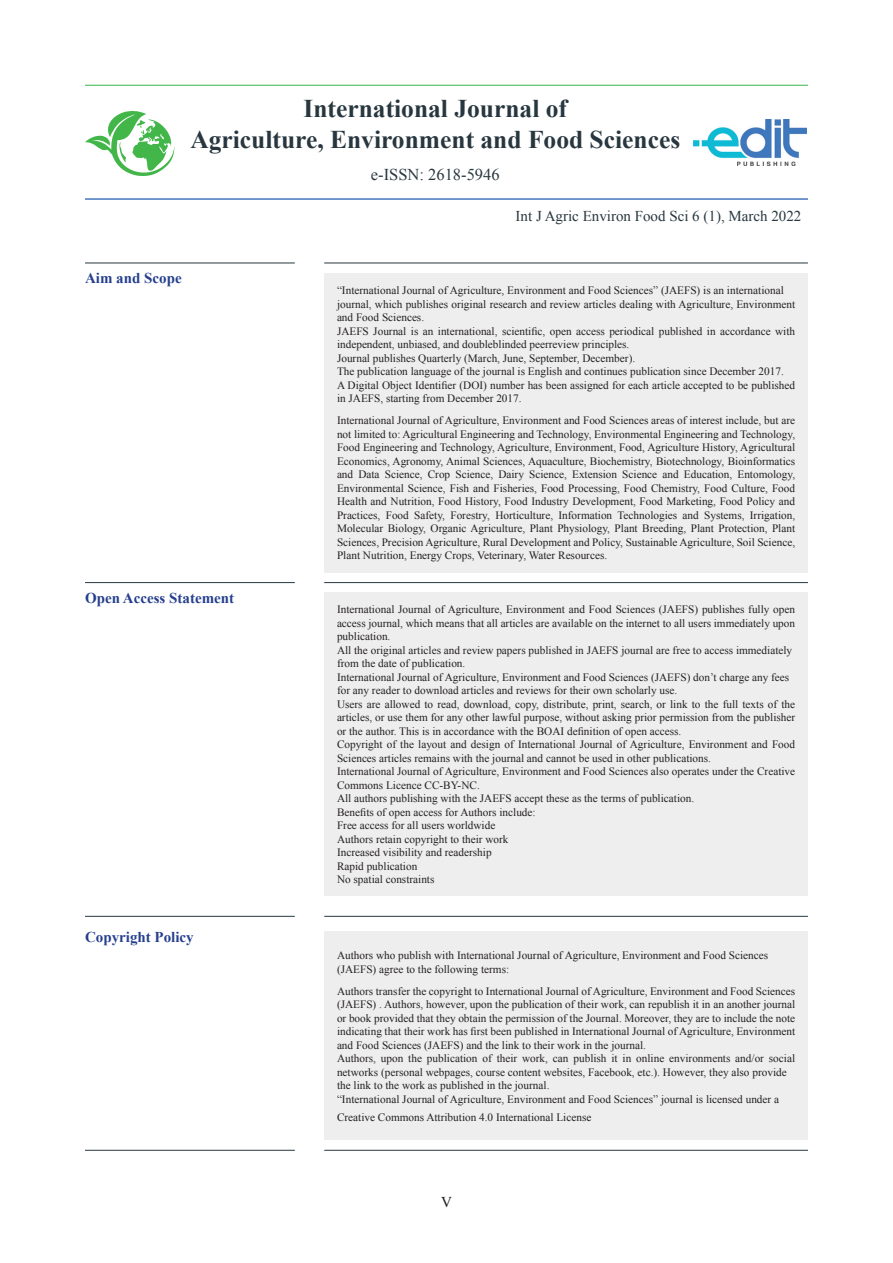
<style>
.page{position:relative;width:893px;height:1263px;background:#fff}
.page>*{position:absolute;margin:0;border:0;box-sizing:border-box;transform-origin:0 0}
.t1{font:700 25.5px "Times New Roman";color:#28373f}
.t2{font:16.5px "Times New Roman";color:#28373f}
.t3{font:700 15px "Times New Roman";color:#253f8e}
.t4{font:15px "Times New Roman";color:#28373f}
.t5{font:15px "Times New Roman";color:#231f20}
.t6{font:11.25px/13.5px "Times New Roman";color:#231f20}
</style>
<div class="page">
<hr style="left:85px;top:263px;width:210px;height:1px;background:#28373f">
<hr style="left:324px;top:263px;width:484px;height:1px;background:#28373f">
<hr style="left:85px;top:582px;width:210px;height:1px;background:#28373f">
<hr style="left:324px;top:582px;width:484px;height:1px;background:#28373f">
<hr style="left:85px;top:916px;width:210px;height:1px;background:#28373f">
<hr style="left:324px;top:916px;width:484px;height:1px;background:#28373f">
<hr style="left:85px;top:1150px;width:210px;height:1px;background:#28373f">
<hr style="left:324px;top:1150px;width:484px;height:1px;background:#28373f">
<div style="left:324px;top:273px;width:484px;height:300px;background:#eeeeef"></div>
<div style="left:324px;top:592px;width:484px;height:304px;background:#eeeeef"></div>
<div style="left:324px;top:931px;width:484px;height:209px;background:#eeeeef"></div>
<hr style="left:85px;top:198px;width:723px;height:2px;background:#4576bc">
<hr style="left:85px;top:85px;width:723px;height:1px;background:#35b44a">
<img style="left:693px;top:119px;width:114px;height:46px">
<svg style="left:85px;top:111px;width:89px;height:65px"></svg>
<p class="t1" style="left:304px;top:91px;width:265px">International Journal of</p>
<p class="t1" style="left:190px;top:122px;width:491px">Agriculture, Environment and Food Sciences</p>
<p class="t2" style="left:371px;top:164px;width:130px">e-ISSN: 2618-5946</p>
<p class="t4" style="left:516px;top:206px;width:287px">Int J Agric Environ Food Sci 6 (1), March 2022</p>
<p class="t3" style="left:85px;top:268px;width:98px">Aim and Scope</p>
<p class="t6" style="left:337px;top:283px;width:448px">“International Journal of Agriculture, Environment and Food Sciences” (JAEFS) is an international</p>
<p class="t6" style="left:337px;top:297px;width:460px">journal, which publishes original research and review articles dealing with Agriculture, Environment and Food Sciences.</p>
<p class="t6" style="left:337px;top:324px;width:460px">JAEFS Journal is an international, scientific, open access periodical published in accordance with independent, unbiased, and doubleblinded peerreview principles.</p>
<p class="t6" style="left:337px;top:351px;width:300px">Journal publishes Quarterly (March, June, September, December).</p>
<p class="t6" style="left:337px;top:364px;width:448px">The publication language of the journal is English and continues publication since December 2017.</p>
<p class="t6" style="left:337px;top:378px;width:460px">A Digital Object Identifier (DOI) number has been assigned for each article accepted to be published in JAEFS, starting from December 2017.</p>
<p class="t6" style="left:337px;top:413px;width:460px;text-align:justify">International Journal of Agriculture, Environment and Food Sciences areas of interest include, but are not limited to: Agricultural Engineering and Technology, Environmental Engineering and Technology, Food Engineering and Technology, Agriculture, Environment, Food, Agriculture History, Agricultural Economics, Agronomy, Animal Sciences, Aquaculture, Biochemistry, Biotechnology, Bioinformatics and Data Science, Crop Science, Dairy Science, Extension Science and Education, Entomology, Environmental Science, Fish and Fisheries, Food Processing, Food Chemistry, Food Culture, Food Health and Nutrition, Food History, Food Industry Development, Food Marketing, Food Policy and Practices, Food Safety, Forestry, Horticulture, Information Technologies and Systems, Irrigation, Molecular Biology, Organic Agriculture, Plant Physiology, Plant Breeding, Plant Protection, Plant Sciences, Precision Agriculture, Rural Development and Policy, Sustainable Agriculture, Soil Science, Plant Nutrition, Energy Crops, Veterinary, Water Resources.</p>
<p class="t3" style="left:85px;top:587px;width:151px">Open Access Statement</p>
<p class="t3" style="left:85px;top:926px;width:110px">Copyright Policy</p>
<p class="t6" style="left:337px;top:602px;width:460px">International Journal of Agriculture, Environment and Food Sciences (JAEFS) publishes fully open access journal, which means that all articles are available on the internet to all users immediately upon</p>
<p class="t6" style="left:337px;top:629px;width:55px">publication.</p>
<p class="t6" style="left:337px;top:643px;width:457px">All the original articles and review papers published in JAEFS journal are free to access immediately</p>
<p class="t6" style="left:337px;top:656px;width:130px">from the date of publication.</p>
<p class="t6" style="left:337px;top:670px;width:454px">International Journal of Agriculture, Environment and Food Sciences (JAEFS) don’t charge any fees</p>
<p class="t6" style="left:337px;top:683px;width:342px">for any reader to download articles and reviews for their own scholarly use.</p>
<p class="t6" style="left:337px;top:697px;width:460px;text-align:justify">Users are allowed to read, download, copy, distribute, print, search, or link to the full texts of the articles, or use them for any other lawful purpose, without asking prior permission from the publisher or the author. This is in accordance with the BOAI definition of open access.</p>
<p class="t6" style="left:337px;top:737px;width:460px">Copyright of the layout and design of International Journal of Agriculture, Environment and Food<br>Sciences articles remains with the journal and cannot be used in other publications.</p>
<p class="t6" style="left:337px;top:764px;width:460px">International Journal of Agriculture, Environment and Food Sciences also operates under the Creative<br>Commons Licence CC-BY-NC.</p>
<p class="t6" style="left:337px;top:791px;width:359px">All authors publishing with the JAEFS accept these as the terms of publication.</p>
<p class="t6" style="left:337px;top:805px;width:200px">Benefits of open access for Authors include:</p>
<p class="t6" style="left:337px;top:818px;width:160px">Free access for all users worldwide</p>
<p class="t6" style="left:337px;top:832px;width:173px">Authors retain copyright to their work</p>
<p class="t6" style="left:337px;top:845px;width:156px">Increased visibility and readership</p>
<p class="t6" style="left:337px;top:859px;width:82px">Rapid publication</p>
<p class="t6" style="left:337px;top:872px;width:99px">No spatial constraints</p>
<p class="t6" style="left:337px;top:948px;width:433px">Authors who publish with International Journal of Agriculture, Environment and Food Sciences</p>
<p class="t6" style="left:337px;top:962px;width:174px">(JAEFS) agree to the following terms:</p>
<p class="t6" style="left:337px;top:984px;width:460px">Authors transfer the copyright to International Journal of Agriculture, Environment and Food Sciences</p>
<p class="t6" style="left:337px;top:997px;width:460px">(JAEFS) . Authors, however, upon the publication of their work, can republish it in an another journal or book provided that they obtain the permission of the Journal. Moreover, they are to include the note</p>
<p class="t6" style="left:337px;top:1024px;width:460px">indicating that their work has first been published in International Journal of Agriculture, Environment</p>
<p class="t6" style="left:337px;top:1038px;width:311px">and Food Sciences (JAEFS) and the link to their work in the journal.</p>
<p class="t6" style="left:337px;top:1051px;width:460px">Authors, upon the publication of their work, can publish it in online environments and/or social networks (personal webpages, course content websites, Facebook, etc.). However, they also provide</p>
<p class="t6" style="left:337px;top:1078px;width:214px">the link to the work as published in the journal.</p>
<p class="t6" style="left:337px;top:1092px;width:444px">“International Journal of Agriculture, Environment and Food Sciences” journal is licensed under a</p>
<p class="t6" style="left:337px;top:1110px;width:256px">Creative Commons Attribution 4.0 International License</p>
<p class="t5" style="left:441px;top:1192px;width:12px">V</p>
</div>
